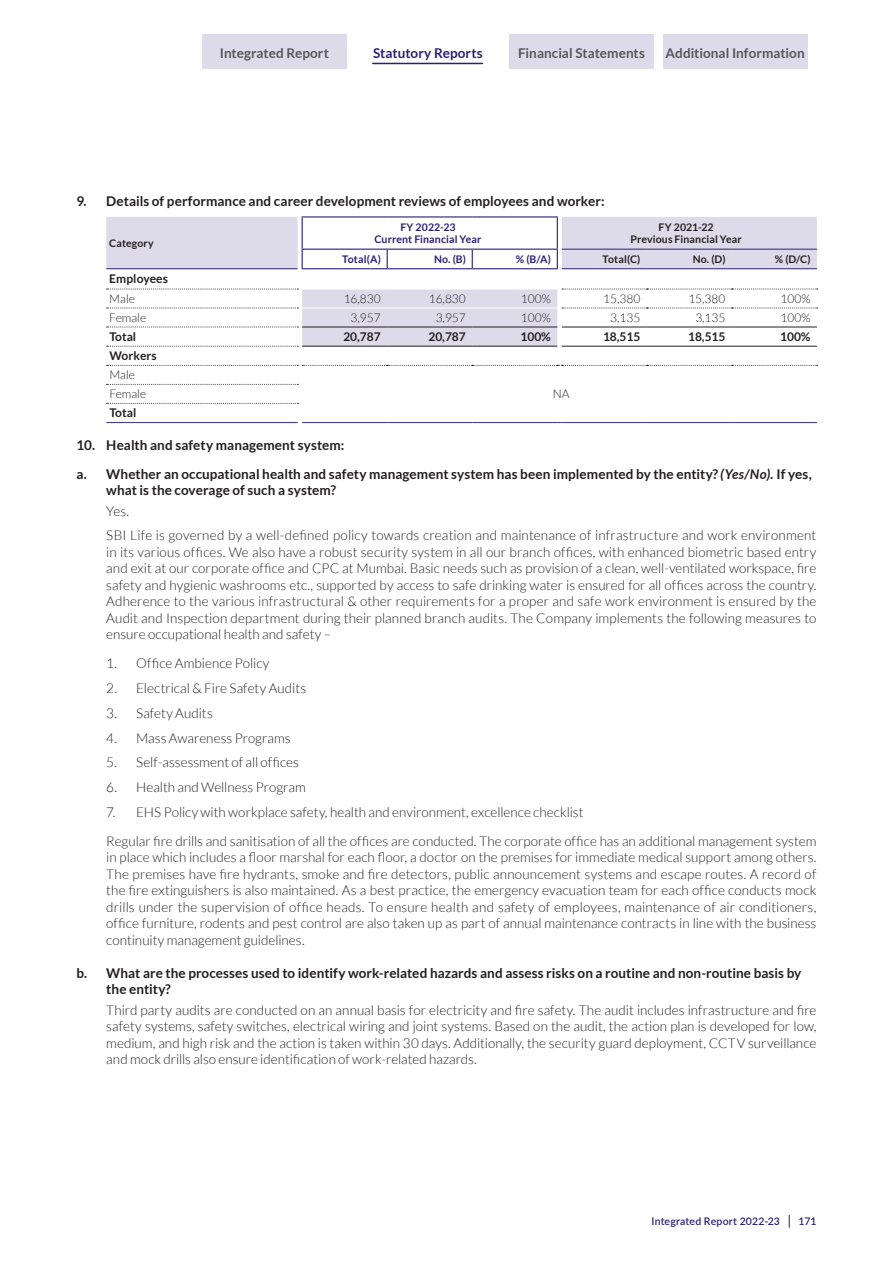
<style>
.page{position:relative;width:893px;height:1263px;background:#fff}
.page>*{position:absolute;margin:0;border:0;box-sizing:border-box;transform-origin:0 0}
.t1{font:300 13.5px/16.5px "Lato";color:#231f20;text-align:justify}
.t2{font:700 13.5px/29px "Lato";letter-spacing:.005em;color:#231f20}
.t3{font:700 13.5px "Lato";color:#57585a}
.t4{font:700 13.5px "Lato";letter-spacing:.005em;color:#2a1f75}
.t5{font:300 12px/19px "Lato";color:#231f20}
.t6{font:700 12px "Lato";color:#231f20}
.t7{font:700 10.5px/12.6px "Lato";letter-spacing:.01em;color:#231f20;text-align:center}
.t8{font:700 10.5px/12.6px "Lato";letter-spacing:.01em;color:#2a1f75;text-align:center}
.t9{font:600 10.5px "Lato";letter-spacing:.02em;color:#2a1f75}
.s1{font-style:italic}
</style>
<div class="page">
<svg style="left:106px;top:217px;width:711px;height:129px"></svg>
<hr style="left:302px;top:249px;width:85px;height:1px;background:#2a1f75">
<hr style="left:387px;top:249px;width:85px;height:1px;background:#2a1f75">
<svg style="left:387px;top:250px;width:1px;height:18px"></svg>
<hr style="left:472px;top:249px;width:86px;height:1px;background:#2a1f75">
<svg style="left:472px;top:250px;width:1px;height:18px"></svg>
<hr style="left:562px;top:249px;width:85px;height:1px;background:#2a1f75">
<hr style="left:647px;top:249px;width:85px;height:1px;background:#2a1f75">
<hr style="left:732px;top:249px;width:85px;height:1px;background:#2a1f75">
<svg style="left:107px;top:289px;width:191px;height:1px"></svg>
<svg style="left:107px;top:308px;width:191px;height:1px"></svg>
<svg style="left:562px;top:308px;width:256px;height:1px"></svg>
<svg style="left:107px;top:327px;width:191px;height:1px"></svg>
<svg style="left:107px;top:346px;width:191px;height:1px"></svg>
<svg style="left:107px;top:365px;width:711px;height:1px"></svg>
<svg style="left:107px;top:384px;width:191px;height:1px"></svg>
<svg style="left:107px;top:403px;width:191px;height:1px"></svg>
<hr style="left:302px;top:308px;width:85px;height:1px;background:#fff">
<hr style="left:387px;top:308px;width:85px;height:1px;background:#fff">
<hr style="left:472px;top:308px;width:85px;height:1px;background:#fff">
<hr style="left:106px;top:268px;width:192px;height:1px;background:#2a1f75">
<hr style="left:106px;top:422px;width:192px;height:1px;background:#484088">
<hr style="left:302px;top:422px;width:85px;height:1px;background:#484088">
<hr style="left:387px;top:422px;width:85px;height:1px;background:#484088">
<hr style="left:472px;top:422px;width:85px;height:1px;background:#484088">
<hr style="left:562px;top:422px;width:85px;height:1px;background:#484088">
<hr style="left:647px;top:422px;width:85px;height:1px;background:#484088">
<hr style="left:732px;top:422px;width:85px;height:1px;background:#484088">
<hr style="left:302px;top:216px;width:85px;height:2px;background:#2a1f75">
<hr style="left:302px;top:218px;width:1px;height:31px;background:#2a1f75">
<hr style="left:387px;top:216px;width:85px;height:2px;background:#2a1f75">
<hr style="left:472px;top:216px;width:86px;height:2px;background:#2a1f75">
<hr style="left:557px;top:218px;width:1px;height:31px;background:#2a1f75">
<svg style="left:302px;top:250px;width:1px;height:18px"></svg>
<svg style="left:557px;top:250px;width:1px;height:18px"></svg>
<hr style="left:302px;top:268px;width:85px;height:1px;background:#2a1f75">
<hr style="left:387px;top:268px;width:85px;height:1px;background:#2a1f75">
<hr style="left:472px;top:268px;width:86px;height:1px;background:#2a1f75">
<hr style="left:562px;top:268px;width:85px;height:1px;background:#2a1f75">
<hr style="left:647px;top:268px;width:85px;height:1px;background:#2a1f75">
<hr style="left:732px;top:268px;width:85px;height:1px;background:#2a1f75">
<hr style="left:302px;top:289px;width:85px;height:1px;background:#fff">
<hr style="left:387px;top:289px;width:85px;height:1px;background:#fff">
<hr style="left:472px;top:289px;width:85px;height:1px;background:#fff">
<svg style="left:562px;top:289px;width:256px;height:1px"></svg>
<hr style="left:302px;top:327px;width:85px;height:1px;background:#231f20">
<hr style="left:387px;top:327px;width:85px;height:1px;background:#231f20">
<hr style="left:472px;top:327px;width:85px;height:1px;background:#231f20">
<hr style="left:302px;top:346px;width:85px;height:1px;background:#231f20">
<hr style="left:387px;top:346px;width:85px;height:1px;background:#231f20">
<hr style="left:472px;top:346px;width:85px;height:1px;background:#231f20">
<hr style="left:562px;top:327px;width:85px;height:1px;background:#231f20">
<hr style="left:647px;top:327px;width:85px;height:1px;background:#231f20">
<hr style="left:732px;top:327px;width:85px;height:1px;background:#231f20">
<hr style="left:562px;top:346px;width:85px;height:1px;background:#231f20">
<hr style="left:647px;top:346px;width:85px;height:1px;background:#231f20">
<hr style="left:732px;top:346px;width:85px;height:1px;background:#231f20">
<svg style="left:789px;top:1215px;width:1px;height:13px"></svg>
<div style="left:509px;top:35px;width:145px;height:34px;background:#dddbea"></div>
<div style="left:663px;top:35px;width:144px;height:34px;background:#dddbea"></div>
<div style="left:202px;top:35px;width:145px;height:34px;background:#dddbea"></div>
<hr style="left:373px;top:63px;width:109px;height:1px;background:#2a1f75">
<p class="t3" style="left:220px;top:45px;width:111px">Integrated Report</p>
<p class="t4" style="left:373px;top:45px;width:111px">Statutory Reports</p>
<p class="t3" style="left:518px;top:45px;width:128px">Financial Statements</p>
<p class="t3" style="left:666px;top:45px;width:141px">Additional Information</p>
<p class="t2" style="left:77px;top:187px;width:530px">9. Details of performance and career development reviews of employees and worker:</p>
<p class="t7" style="left:109px;top:236px;width:46px">Category</p>
<p class="t8" style="left:374px;top:220px;width:109px">FY 2022-23<br>Current Financial Year</p>
<p class="t7" style="left:630px;top:220px;width:113px">FY 2021-22<br>Previous Financial Year</p>
<p class="t8" style="left:342px;top:252px;width:40px">Total(A)</p>
<p class="t8" style="left:434px;top:252px;width:33px">No. (B)</p>
<p class="t8" style="left:516px;top:252px;width:36px">% (B/A)</p>
<p class="t7" style="left:603px;top:252px;width:39px">Total(C)</p>
<p class="t7" style="left:693px;top:252px;width:34px">No. (D)</p>
<p class="t7" style="left:775px;top:252px;width:37px">% (D/C)</p>
<p class="t6" style="left:109px;top:271px;width:60px">Employees</p>
<p class="t5" style="left:109px;top:289px;width:27px">Male</p>
<p class="t5" style="left:344px;top:289px;width:39px">16,830</p>
<p class="t5" style="left:429px;top:289px;width:39px">16,830</p>
<p class="t5" style="left:521px;top:289px;width:32px">100%</p>
<p class="t5" style="left:603px;top:289px;width:39px">15,380</p>
<p class="t5" style="left:688px;top:289px;width:39px">15,380</p>
<p class="t5" style="left:780px;top:289px;width:32px">100%</p>
<p class="t5" style="left:109px;top:308px;width:38px">Female</p>
<p class="t5" style="left:351px;top:308px;width:32px">3,957</p>
<p class="t5" style="left:436px;top:308px;width:32px">3,957</p>
<p class="t5" style="left:521px;top:308px;width:32px">100%</p>
<p class="t5" style="left:610px;top:308px;width:32px">3,135</p>
<p class="t5" style="left:695px;top:308px;width:32px">3,135</p>
<p class="t5" style="left:780px;top:308px;width:32px">100%</p>
<p class="t6" style="left:109px;top:330px;width:28px">Total</p>
<p class="t6" style="left:343px;top:330px;width:39px">20,787</p>
<p class="t6" style="left:428px;top:330px;width:39px">20,787</p>
<p class="t6" style="left:520px;top:330px;width:32px">100%</p>
<p class="t6" style="left:603px;top:330px;width:39px">18,515</p>
<p class="t6" style="left:688px;top:330px;width:39px">18,515</p>
<p class="t6" style="left:780px;top:330px;width:32px">100%</p>
<p class="t6" style="left:109px;top:349px;width:49px">Workers</p>
<p class="t5" style="left:109px;top:365px;width:38px">Male<br>Female</p>
<p class="t5" style="left:553px;top:384px;width:18px">NA</p>
<p class="t6" style="left:109px;top:406px;width:28px">Total</p>
<p class="t2" style="left:77px;top:430px;width:737px">10. Health and safety management system:<br>a. Whether an occupational health and safety management system has been implemented by the entity? <span class="s1">(Yes/No).</span> If yes,</p>
<p class="t2" style="left:106px;top:475px;width:231px">what is the coverage of such a system?</p>
<p class="t1" style="left:106px;top:498px;width:712px;line-height:24.8px">Yes.<br>SBI Life is governed by a well-defined policy towards creation and maintenance of infrastructure and work environment</p>
<p class="t1" style="left:106px;top:544px;width:712px">in its various offices. We also have a robust security system in all our branch offices, with enhanced biometric based entry and exit at our corporate office and CPC at Mumbai. Basic needs such as provision of a clean, well-ventilated workspace, fire safety and hygienic washrooms etc., supported by access to safe drinking water is ensured for all offices across the country.<br>Adherence to the various infrastructural &amp; other requirements for a proper and safe work environment is ensured by the Audit and Inspection department during their planned branch audits. The Company implements the following measures to ensure occupational health and safety –</p>
<p class="t1" style="left:106px;top:655px;width:165px">1. Office Ambience Policy</p>
<p class="t1" style="left:106px;top:680px;width:201px">2. Electrical &amp; Fire Safety Audits</p>
<p class="t1" style="left:106px;top:705px;width:108px">3. Safety Audits</p>
<p class="t1" style="left:106px;top:729px;width:186px">4. Mass Awareness Programs</p>
<p class="t1" style="left:106px;top:754px;width:194px">5. Self-assessment of all offices</p>
<p class="t1" style="left:106px;top:779px;width:201px">6. Health and Wellness Program</p>
<p class="t1" style="left:106px;top:797px;width:712px;line-height:29px">7. EHS Policy with workplace safety, health and environment, excellence checklist<br>Regular fire drills and sanitisation of all the offices are conducted. The corporate office has an additional management system</p>
<p class="t1" style="left:106px;top:849px;width:712px">in place which includes a floor marshal for each floor, a doctor on the premises for immediate medical support among others.<br>The premises have fire hydrants, smoke and fire detectors, public announcement systems and escape routes. A record of the fire extinguishers is also maintained. As a best practice, the emergency evacuation team for each office conducts mock drills under the supervision of office heads. To ensure health and safety of employees, maintenance of air conditioners, office furniture, rodents and pest control are also taken up as part of annual maintenance contracts in line with the business continuity management guidelines.</p>
<p class="t2" style="left:106px;top:964px;width:697px;line-height:16.5px;text-indent:-30px">b. What are the processes used to identify work-related hazards and assess risks on a routine and non-routine basis by the entity?</p>
<p class="t1" style="left:106px;top:1002px;width:712px">Third party audits are conducted on an annual basis for electricity and fire safety. The audit includes infrastructure and fire safety systems, safety switches, electrical wiring and joint systems. Based on the audit, the action plan is developed for low, medium, and high risk and the action is taken within 30 days. Additionally, the security guard deployment, CCTV surveillance and mock drills also ensure identification of work-related hazards.</p>
<p class="t9" style="left:651px;top:1214px;width:130px">Integrated Report 2022-23</p>
<p class="t9" style="left:799px;top:1214px;width:19px">171</p>
</div>
